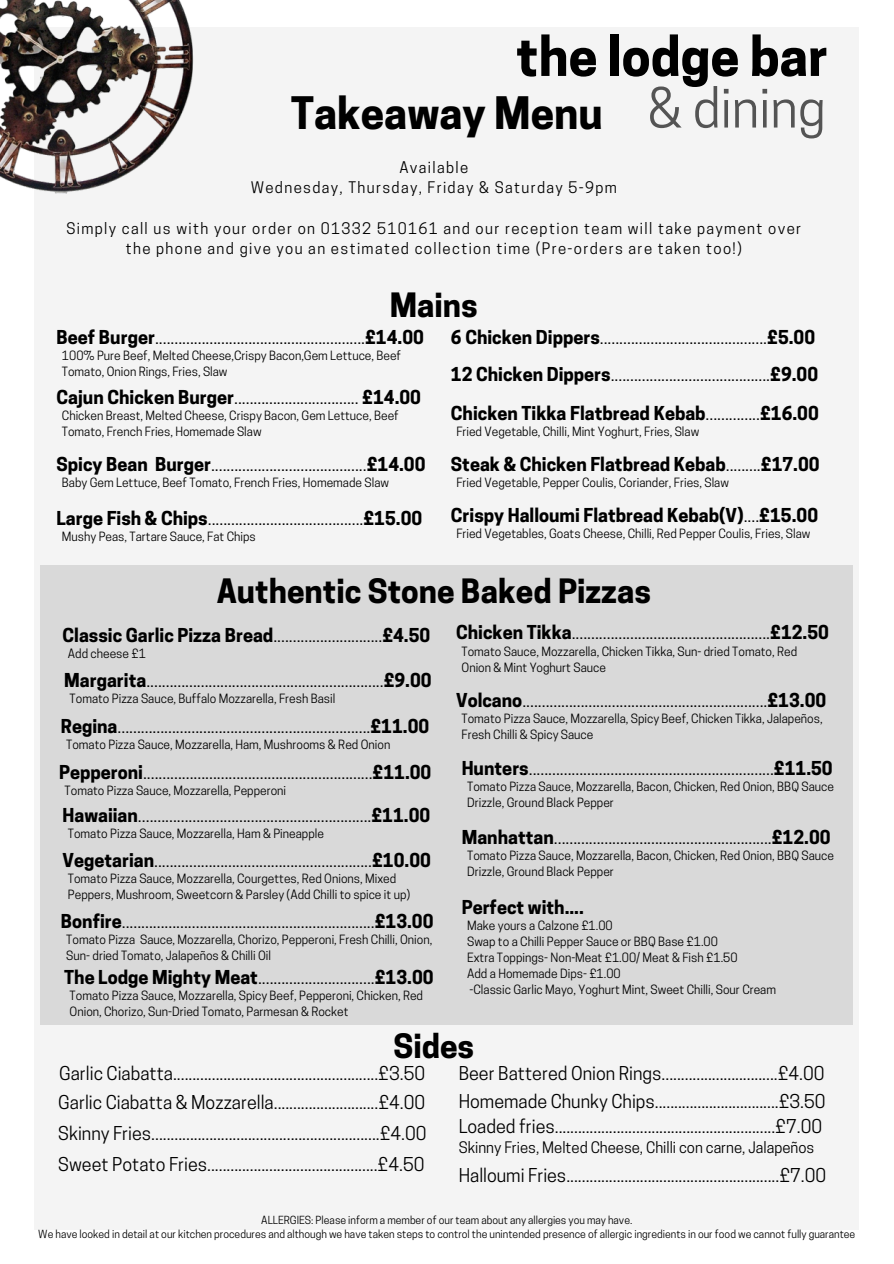
<style>
.page{position:relative;width:894px;height:1264px;background:#fff}
.page>*{position:absolute;margin:0;border:0;box-sizing:border-box;transform-origin:0 0}
.t1{font:700 51.9px "Cooper Hewitt";color:#000}
.t2{font:51.9px "Cooper Hewitt";color:#545454}
.t3{font:700 42px "Cooper Hewitt";color:#000}
.t4{font:700 31.5px "Cooper Hewitt";color:#000}
.t5{font:18px "Cooper Hewitt";color:#000}
.t6{font:700 18px "Cooper Hewitt";color:#000}
.t7{font:17.85px "Cooper Hewitt";color:#000}
.t8{font:15px/20.2px "Cooper Hewitt";letter-spacing:.09em;color:#000;text-align:center}
.t9{font:14.85px "Cooper Hewitt";color:#000}
.t10{font:12px/16px "Cooper Hewitt";color:#000}
.t11{font:10.5px "Cooper Hewitt";color:#000}
.s1{font-weight:700}
.s2{font-weight:400}
</style>
<div class="page">
<div style="left:34px;top:27px;width:824px;height:1202px;background:#f4f4f4"></div>
<img style="left:0;top:0;width:194px;height:193px">
<div style="left:40px;top:565px;width:812px;height:459px;background:#d9d9d9"></div>
<p class="t1" style="left:516px;top:37px;width:313px">the lodge bar</p>
<h5 class="t2" style="left:647px;top:89px;width:179px">&amp; dining</h5>
<p class="t3" style="left:291px;top:98px;width:313px">Takeaway Menu</p>
<h3 class="t8" style="left:250px;top:159px;width:368px">Available<br>Wednesday, Thursday, Friday &amp; Saturday 5-9pm</h3>
<h6 class="t8" style="left:66px;top:220px;width:736px">Simply call us with your order on 01332 510161 and our reception team will take payment over the phone and give you an estimated collection time (Pre-orders are taken too!)</h6>
<p class="t4" style="left:390px;top:293px;width:89px">Mains</p>
<h5 class="t5" style="left:56px;top:330px;width:369px"><span class="s1">Beef Burger</span>......................................................<span class="s1">£14.00</span></h5>
<h5 class="t10" style="left:62px;top:348px;width:340px">100% Pure Beef, Melted Cheese,Crispy Bacon,Gem Lettuce, Beef<br>Tomato, Onion Rings, Fries, Slaw</h5>
<p class="t5" style="left:56px;top:390px;width:366px"><span class="s1">Cajun Chicken Burger</span>................................ <span class="s1">£14.00</span></p>
<h5 class="t10" style="left:62px;top:409px;width:338px">Chicken Breast, Melted Cheese, Crispy Bacon, Gem Lettuce, Beef<br>Tomato, French Fries, Homemade Slaw</h5>
<p class="t5" style="left:56px;top:457px;width:370px"><span class="s1">Spicy Bean Burger</span>........................................<span class="s1">£14.00</span></p>
<h5 class="t10" style="left:62px;top:476px;width:328px">Baby Gem Lettuce, Beef Tomato, French Fries, Homemade Slaw</h5>
<p class="t5" style="left:56px;top:512px;width:367px"><span class="s1">Large Fish &amp; Chips</span>........................................<span class="s1">£15.00</span></p>
<h5 class="t10" style="left:62px;top:530px;width:195px">Mushy Peas, Tartare Sauce, Fat Chips</h5>
<h5 class="t5" style="left:451px;top:331px;width:365px"><span class="s1">6 Chicken Dippers</span>...........................................<span class="s1">£5.00</span></h5>
<h2 class="t5" style="left:451px;top:367px;width:369px"><span class="s1">12 Chicken Dippers</span>.........................................<span class="s1">£9.00</span></h2>
<h4 class="t6" style="left:451px;top:406px;width:369px">Chicken Tikka Flatbread Kebab<span class="s2">..............</span>£16.00</h4>
<h5 class="t10" style="left:456px;top:425px;width:244px">Fried Vegetable, Chilli, Mint Yoghurt, Fries, Slaw</h5>
<h5 class="t6" style="left:451px;top:457px;width:370px">Steak &amp; Chicken Flatbread Kebab<span class="s2">.........</span>£17.00</h5>
<h5 class="t10" style="left:456px;top:476px;width:274px">Fried Vegetable, Pepper Coulis, Coriander, Fries, Slaw</h5>
<h5 class="t6" style="left:451px;top:508px;width:368px">Crispy Halloumi Flatbread Kebab(V)<span class="s2">....</span>£15.00</h5>
<h5 class="t10" style="left:456px;top:526px;width:355px">Fried Vegetables, Goats Cheese, Chilli, Red Pepper Coulis, Fries, Slaw</h5>
<h5 class="t4" style="left:217px;top:579px;width:435px">Authentic Stone Baked Pizzas</h5>
<p class="t5" style="left:456px;top:626px;width:374px"><span class="s1">Chicken Tikka</span>...................................................<span class="s1">£12.50</span></p>
<h5 class="t10" style="left:461px;top:644px;width:337px">Tomato Sauce, Mozzarella, Chicken Tikka, Sun- dried Tomato, Red<br>Onion &amp; Mint Yoghurt Sauce</h5>
<p class="t4" style="left:404px;top:627px;width:94px">Pizzas</p>
<p class="t6" style="left:62px;top:628px;width:369px">Classic Garlic Pizza Bread<span class="s2">............................</span>£4.50</p>
<h5 class="t10" style="left:68px;top:647px;width:79px">Add cheese £1</h5>
<p class="t5" style="left:64px;top:673px;width:369px"><span class="s1">Margarita</span>.............................................................<span class="s1">£9.00</span></p>
<h5 class="t10" style="left:70px;top:692px;width:267px">Tomato Pizza Sauce, Buffalo Mozzarella, Fresh Basil</h5>
<p class="t5" style="left:61px;top:719px;width:370px"><span class="s1">Regina</span>.................................................................<span class="s1">£11.00</span></p>
<h4 class="t10" style="left:66px;top:738px;width:325px">Tomato Pizza Sauce, Mozzarella, Ham, Mushrooms &amp; Red Onion</h4>
<h4 class="t5" style="left:59px;top:765px;width:373px"><span class="s1">Pepperoni</span>...........................................................<span class="s1">£11.00</span></h4>
<h5 class="t10" style="left:65px;top:784px;width:223px">Tomato Pizza Sauce, Mozzarella, Pepperoni</h5>
<p class="t5" style="left:62px;top:808px;width:369px"><span class="s1">Hawaiian</span>............................................................<span class="s1">£11.00</span></p>
<h5 class="t10" style="left:68px;top:827px;width:257px">Tomato Pizza Sauce, Mozzarella, Ham &amp; Pineapple</h5>
<p class="t5" style="left:62px;top:853px;width:370px"><span class="s1">Vegetarian</span>........................................................<span class="s1">£10.00</span></p>
<h5 class="t10" style="left:68px;top:872px;width:344px">Tomato Pizza Sauce, Mozzarella, Courgettes, Red Onions, Mixed<br>Peppers, Mushroom, Sweetcorn &amp; Parsley (Add Chilli to spice it up)</h5>
<p class="t5" style="left:456px;top:693px;width:371px"><span class="s1">Volcano</span>...............................................................<span class="s1">£13.00</span></p>
<h5 class="t10" style="left:461px;top:712px;width:362px">Tomato Pizza Sauce, Mozzarella, Spicy Beef, Chicken Tikka, Jalapeños,<br>Fresh Chilli &amp; Spicy Sauce</h5>
<h5 class="t5" style="left:461px;top:761px;width:372px"><span class="s1">Hunters</span>...............................................................<span class="s1">£11.50</span></h5>
<h5 class="t10" style="left:467px;top:780px;width:368px">Tomato Pizza Sauce, Mozzarella, Bacon, Chicken, Red Onion, BBQ Sauce<br>Drizzle, Ground Black Pepper</h5>
<p class="t5" style="left:461px;top:830px;width:370px"><span class="s1">Manhattan</span>........................................................<span class="s1">£12.00</span></p>
<p class="t10" style="left:467px;top:849px;width:368px">Tomato Pizza Sauce, Mozzarella, Bacon, Chicken, Red Onion, BBQ Sauce<br>Drizzle, Ground Black Pepper</p>
<p class="t6" style="left:461px;top:900px;width:124px">Perfect with....</p>
<h5 class="t10" style="left:467px;top:919px;width:147px">Make yours a Calzone £1.00</h5>
<p class="t10" style="left:467px;top:935px;width:252px">Swap to a Chilli Pepper Sauce or BBQ Base £1.00</p>
<h5 class="t10" style="left:467px;top:951px;width:272px">Extra Toppings- Non-Meat £1.00/ Meat &amp; Fish £1.50</h5>
<p class="t10" style="left:467px;top:967px;width:155px">Add a Homemade Dips- £1.00</p>
<h5 class="t10" style="left:469px;top:983px;width:308px">-Classic Garlic Mayo, Yoghurt Mint, Sweet Chilli, Sour Cream</h5>
<p class="t5" style="left:61px;top:914px;width:374px"><span class="s1">Bonfire</span>.................................................................<span class="s1">£13.00</span></p>
<h5 class="t10" style="left:66px;top:932px;width:367px">Tomato Pizza Sauce, Mozzarella, Chorizo, Pepperoni, Fresh Chilli, Onion,<br>Sun- dried Tomato, Jalapeños &amp; Chilli Oil</h5>
<p class="t5" style="left:64px;top:970px;width:371px"><span class="s1">The Lodge Mighty Meat</span>..............................<span class="s1">£13.00</span></p>
<h5 class="t10" style="left:70px;top:989px;width:355px">Tomato Pizza Sauce, Mozzarella, Spicy Beef, Pepperoni, Chicken, Red<br>Onion, Chorizo, Sun-Dried Tomato, Parmesan &amp; Rocket</h5>
<h5 class="t4" style="left:393px;top:1034px;width:82px">Sides</h5>
<p class="t7" style="left:59px;top:1066px;width:367px">Garlic Ciabatta.....................................................£3.50</p>
<h5 class="t7" style="left:58px;top:1095px;width:368px">Garlic Ciabatta &amp; Mozzarella...........................£4.00</h5>
<p class="t7" style="left:458px;top:1066px;width:367px">Beer Battered Onion Rings..............................£4.00</p>
<p class="t7" style="left:458px;top:1094px;width:368px">Homemade Chunky Chips................................£3.50</p>
<p class="t7" style="left:58px;top:1126px;width:370px">Skinny Fries...........................................................£4.00</p>
<p class="t7" style="left:58px;top:1157px;width:367px">Sweet Potato Fries............................................£4.50</p>
<p class="t7" style="left:458px;top:1119px;width:365px">Loaded fries.........................................................£7.00</p>
<p class="t9" style="left:458px;top:1141px;width:357px">Skinny Fries, Melted Cheese, Chilli con carne, Jalapeños</p>
<h1 class="t7" style="left:458px;top:1168px;width:369px">Halloumi Fries.......................................................£7.00</h1>
<h6 class="t11" style="left:261px;top:1215px;width:372px">ALLERGIES: Please inform a member of our team about any allergies you may have.</h6>
<h4 class="t11" style="left:38px;top:1229px;width:818px">We have looked in detail at our kitchen procedures and although we have taken steps to control the unintended presence of allergic ingredients in our food we cannot fully guarantee</h4>
</div>
